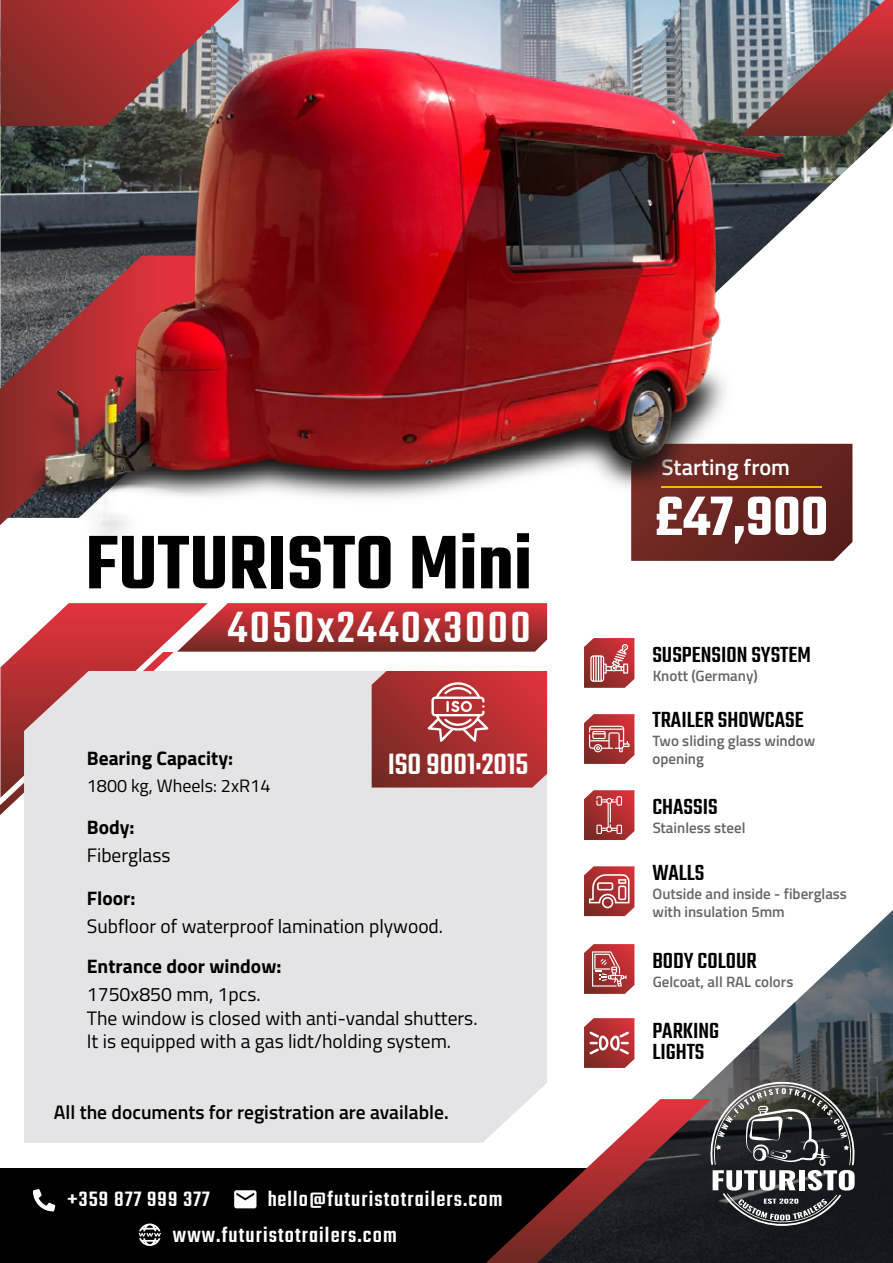
<style>
.page{position:relative;width:893px;height:1263px;background:#fff}
.page>*{position:absolute;margin:0;border:0;box-sizing:border-box;transform-origin:0 0}
.t1{font:600 82.5px "Teko";color:#000}
.t2{font:600 60.3px "Teko";color:#fff}
.t3{font:500 48px "Teko";letter-spacing:.05em;color:#fff}
.t4{font:500 32.25px "Teko";color:#fff}
.t5{font:500 24px/21px "Teko";color:#000}
.t6{font:500 22.8px/35.4px "Teko";letter-spacing:.05em;color:#fff}
.t7{font:600 22.5px "Titillium Web";color:#fff}
.t8{font:19.5px/23.4px "Titillium Web";color:#000}
.t9{font:700 19.5px "Titillium Web";color:#000}
.t10{font:600 19.5px "Titillium Web";color:#000}
.t11{font:18px "Titillium Web";color:#000}
.t12{font:600 15px/18px "Titillium Web";color:#666}
</style>
<div class="page">
<img style="left:0;top:0;width:883px;height:518px">
<svg style="left:0;top:256px;width:18px;height:269px;background:#784949"></svg>
<div style="left:0;top:1169px;width:893px;height:94px;background:#000"></div>
<svg style="left:584px;top:910px;width:309px;height:353px"></svg>
<svg style="left:0;top:0;width:240px;height:126px;background:#a93c3e"></svg>
<svg style="left:740px;top:0;width:153px;height:136px;background:#905e63"></svg>
<svg style="left:584px;top:714px;width:50px;height:50px;background:#b65253"></svg>
<svg style="left:584px;top:790px;width:50px;height:50px;background:#b34849"></svg>
<svg style="left:584px;top:638px;width:50px;height:50px;background:#ba5859"></svg>
<svg style="left:631px;top:444px;width:221px;height:117px;background:#642721"></svg>
<hr style="left:662px;top:487px;width:160px;height:1px;background:#f3b818">
<svg style="left:487px;top:1077px;width:371px;height:186px"></svg>
<svg style="left:584px;top:944px;width:50px;height:50px;background:#b85253"></svg>
<svg style="left:584px;top:1018px;width:50px;height:50px;background:#b54d4e"></svg>
<svg style="left:584px;top:866px;width:50px;height:50px;background:#b85858"></svg>
<svg style="left:33px;top:1189px;width:22px;height:22px"></svg>
<svg style="left:234px;top:1190px;width:22px;height:18px"></svg>
<svg style="left:139px;top:1223px;width:22px;height:23px"></svg>
<div style="left:24px;top:815px;width:523px;height:328px;background:#e4e4e6"></div>
<svg style="left:0;top:603px;width:547px;height:212px;background:#cf989a"></svg>
<img style="left:18px;top:48px;width:764px;height:502px">
<h1 class="t1" style="left:85px;top:512px;width:448px">FUTURISTO Mini</h1>
<h3 class="t3" style="left:228px;top:599px;width:304px">4050x2440x3000</h3>
<p class="t9" style="left:87px;top:743px;width:148px">Bearing Capacity:</p>
<h3 class="t4" style="left:387px;top:745px;width:143px">ISO 9001:2015</h3>
<p class="t11" style="left:87px;top:772px;width:185px">1800 kg, Wheels: 2xR14</p>
<p class="t9" style="left:87px;top:812px;width:49px">Body:</p>
<p class="t8" style="left:87px;top:842px;width:85px">Fiberglass</p>
<p class="t9" style="left:87px;top:883px;width:50px">Floor:</p>
<p class="t8" style="left:87px;top:913px;width:358px">Subfloor of waterproof lamination plywood.</p>
<p class="t9" style="left:87px;top:951px;width:196px">Entrance door window:</p>
<p class="t8" style="left:87px;top:982px;width:392px">1750x850 mm, 1pcs.<br>The window is closed with anti-vandal shutters.<br>It is equipped with a gas lidt/holding system.</p>
<p class="t10" style="left:54px;top:1098px;width:396px">All the documents for registration are available.</p>
<p class="t6" style="left:173px;top:1183px;width:331px;text-indent:94px">hello@futuristotrailers.com www.futuristotrailers.com</p>
<p class="t6" style="left:68px;top:1183px;width:144px">+359 877 999 377</p>
<p class="t7" style="left:662px;top:450px;width:130px">Starting from</p>
<h2 class="t2" style="left:655px;top:479px;width:175px">£47,900</h2>
<p class="t5" style="left:652px;top:646px;width:160px">SUSPENSION SYSTEM</p>
<p class="t12" style="left:652px;top:666px;width:107px">Knott (Germany)</p>
<p class="t5" style="left:652px;top:710px;width:153px">TRAILER SHOWCASE</p>
<p class="t12" style="left:652px;top:730px;width:164px">Two sliding glass window opening</p>
<p class="t5" style="left:652px;top:798px;width:67px">CHASSIS</p>
<p class="t12" style="left:652px;top:818px;width:95px">Stainless steel</p>
<p class="t5" style="left:652px;top:863px;width:54px">WALLS</p>
<p class="t12" style="left:652px;top:883px;width:196px">Outside and inside - fiberglass with insulation 5mm</p>
<p class="t5" style="left:652px;top:952px;width:106px">BODY COLOUR</p>
<p class="t12" style="left:652px;top:972px;width:142px">Gelcoat, all RAL colors</p>
<p class="t5" style="left:652px;top:1022px;width:68px">PARKING<br>LIGHTS</p>
</div>
